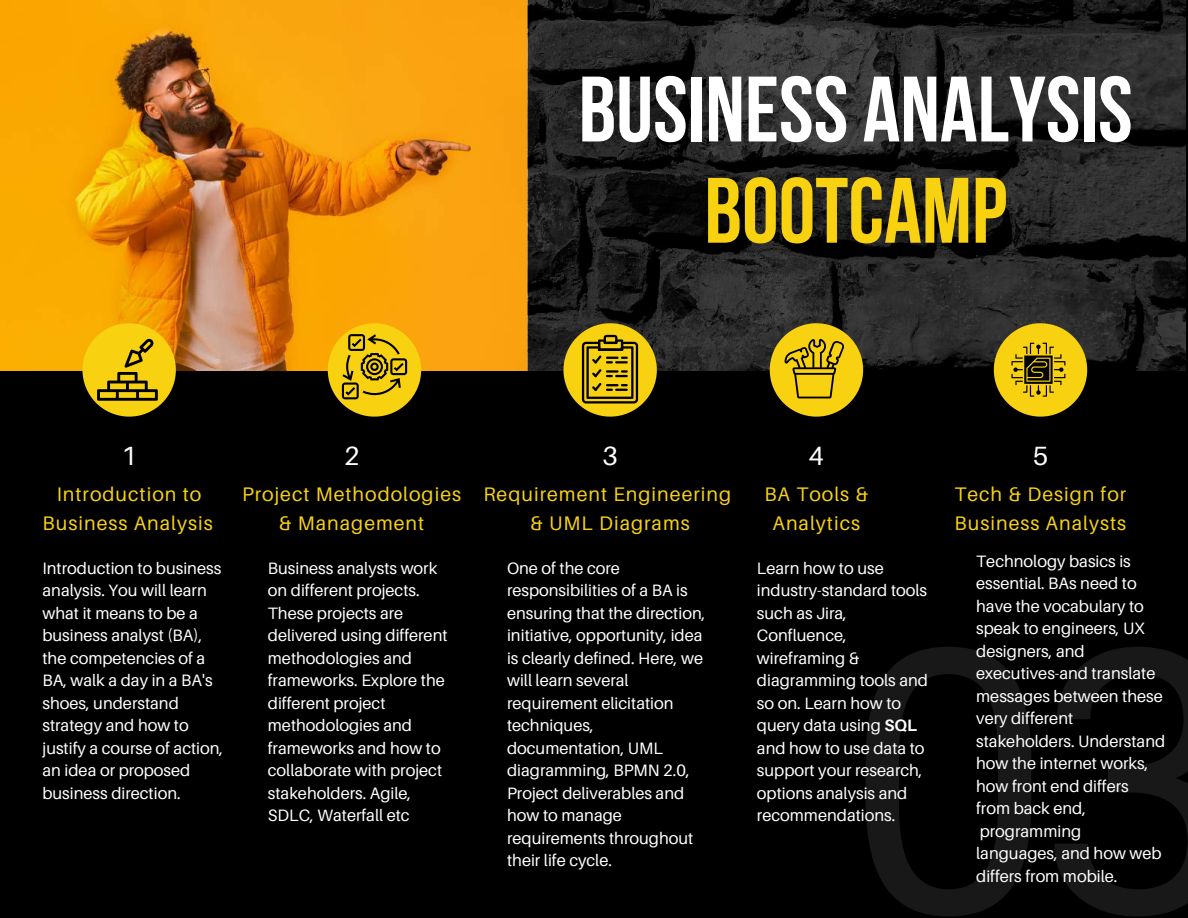
<style>
.page{position:relative;width:1188px;height:918px;background:#000}
.page>*{position:absolute;margin:0;border:0;box-sizing:border-box;transform-origin:0 0}
.t1{font:369.15px "Roboto";color:#fff}
.t2{font:700 92.7px "Bebas Neue";color:#fff}
.t3{font:700 92.7px "Bebas Neue";color:#f8d210}
.t4{font:26.4px "Aileron";color:#fff}
.t5{font:19.65px/29.2px "Aileron";letter-spacing:.05em;color:#f8d210;text-align:center}
.t6{font:16.5px/22.5px "Aileron";color:#fff}
.s1{font-weight:700}
</style>
<div class="page">
<img style="left:0;top:0;width:1186px;height:370px">
<svg style="left:82px;top:323px;width:94px;height:94px"></svg>
<svg style="left:328px;top:323px;width:93px;height:94px"></svg>
<svg style="left:994px;top:323px;width:93px;height:94px"></svg>
<svg style="left:770px;top:323px;width:93px;height:94px"></svg>
<svg style="left:563px;top:323px;width:94px;height:94px"></svg>
<h2 class="t2" style="left:579px;top:72px;width:556px">BUSINESS ANALYSIS</h2>
<h2 class="t3" style="left:704px;top:173px;width:304px">BOOTCAMP</h2>
<h3 class="t4" style="left:121px;top:439px;width:17px">1</h3>
<p class="t5" style="left:43px;top:479px;width:172px">Introduction to<br>Business Analysis</p>
<h3 class="t4" style="left:344px;top:439px;width:17px">2</h3>
<p class="t5" style="left:242px;top:479px;width:221px">Project Methodologies &amp; Management</p>
<h3 class="t4" style="left:602px;top:439px;width:17px">3</h3>
<p class="t5" style="left:484px;top:479px;width:249px">Requirement Engineering &amp; UML Diagrams</p>
<h3 class="t4" style="left:809px;top:439px;width:17px">4</h3>
<p class="t5" style="left:764px;top:479px;width:105px">BA Tools &amp;<br>Analytics</p>
<h3 class="t4" style="left:1033px;top:439px;width:17px">5</h3>
<p class="t5" style="left:954px;top:479px;width:173px;text-align:left">Tech &amp; Design for<br>Business Analysts</p>
<p class="t6" style="left:507px;top:556px;width:200px">One of the core responsibilities of a BA is ensuring that the direction, initiative, opportunity, idea is clearly defined. Here, we will learn several requirement elicitation techniques, documentation, UML diagramming, BPMN 2.0,<br>Project deliverables and how to manage requirements throughout their life cycle.</p>
<p class="t6" style="left:976px;top:549px;width:191px">Technology basics is essential. BAs need to have the vocabulary to speak to engineers, UX designers, and executives-and translate messages between these very different stakeholders. Understand how the internet works, how front end differs from back end, programming<br>languages, and how web</p>
<p class="t6" style="left:42px;top:556px;width:182px">Introduction to business analysis. You will learn what it means to be a business analyst (BA), the competencies of a<br>BA, walk a day in a BA's shoes, understand strategy and how to justify a course of action, an idea or proposed business direction.</p>
<p class="t6" style="left:268px;top:556px;width:181px">Business analysts work on different projects.<br>These projects are delivered using different methodologies and frameworks. Explore the different project methodologies and frameworks and how to collaborate with project stakeholders. Agile,<br>SDLC, Waterfall etc</p>
<p class="t6" style="left:757px;top:556px;width:173px">Learn how to use industry-standard tools such as Jira,<br>Confluence, wireframing &amp; diagramming tools and so on. Learn how to query data using <span class="s1">SQL </span>and how to use data to support your research, options analysis and recommendations.</p>
<h1 class="t1" style="left:845px;top:571px;width:401px">03</h1>
<p class="t6" style="left:976px;top:864px;width:143px">differs from mobile.</p>
</div>
